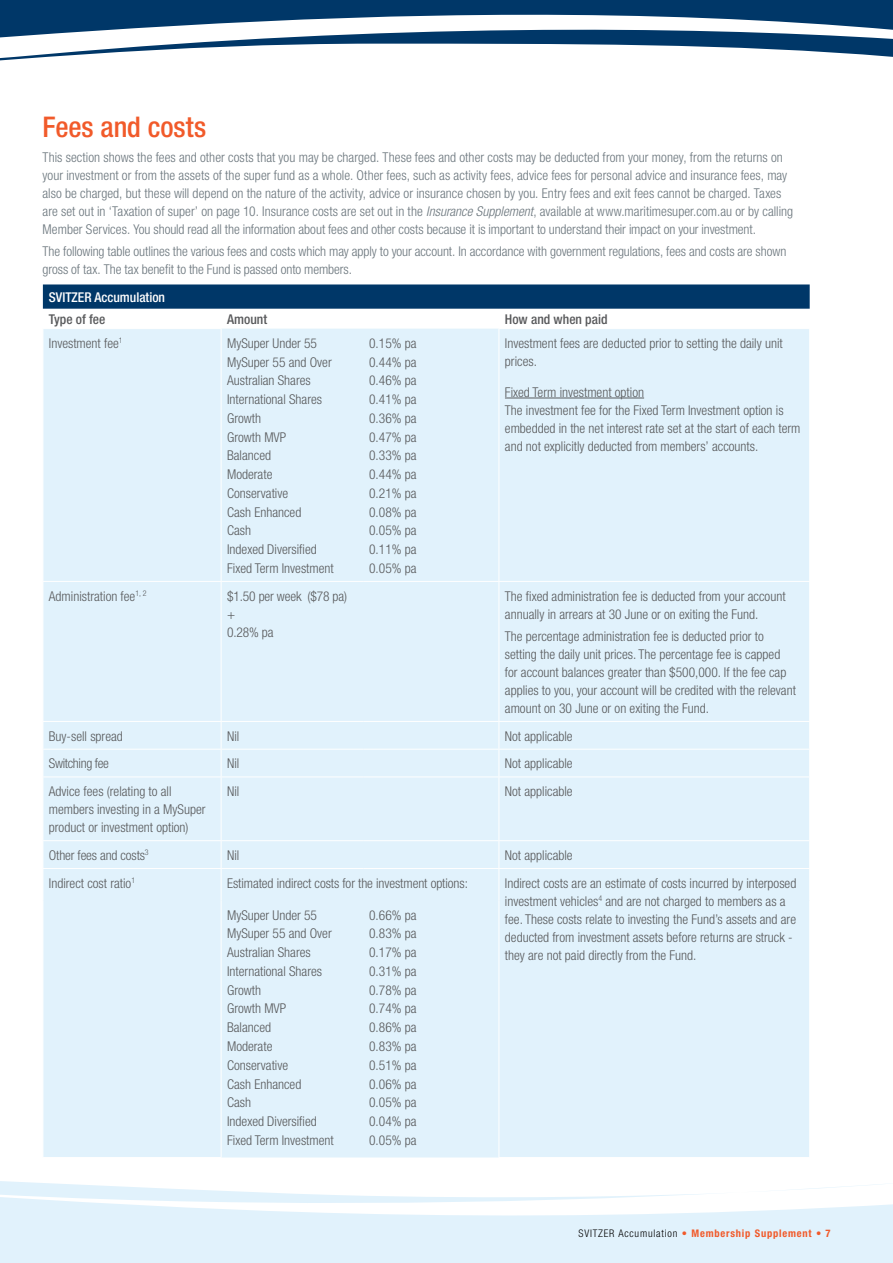
<style>
.page{position:relative;width:893px;height:1263px;background:#fff}
.page>*{position:absolute;margin:0;border:0;box-sizing:border-box;transform-origin:0 0}
.t1{font:500 condensed 28.5px "Helvetica Neue";letter-spacing:-.005em;color:#f15a2a}
.t2{font:300 condensed 13.5px/18.8px "Helvetica Neue";color:#58595b}
.t3{font:300 condensed 13.5px/18px "Helvetica Neue";color:#6a757c}
.t4{font:500 condensed 13.5px "Helvetica Neue";color:#58595b}
.t5{font:500 condensed 13.5px "Helvetica Neue";color:#fff}
.t6{font:300 condensed 13.5px "Helvetica Neue";letter-spacing:-.025em;color:#58595b}
.t7{font:700 condensed 10.5px "Helvetica Neue";letter-spacing:.075em;color:#f15a2a}
.s1{font-style:italic}
.s2{font-weight:300;color:#000}
</style>
<div class="page">
<svg style="left:0;top:1157px;width:893px;height:106px;fill:#e1f2fc"></svg>
<svg style="left:0;top:0;width:893px;height:61px;fill:#003768"></svg>
<svg style="left:43px;top:284px;width:767px;height:25px"></svg>
<div style="left:44px;top:329px;width:765px;height:828px;background:#e1f2fc"></div>
<hr style="left:43px;top:749px;width:178px;height:1px;background:#fff">
<svg style="left:43px;top:722px;width:1px;height:54px"></svg>
<hr style="left:221px;top:749px;width:142px;height:1px;background:#fff">
<svg style="left:221px;top:722px;width:1px;height:54px"></svg>
<hr style="left:363px;top:749px;width:136px;height:1px;background:#fff">
<hr style="left:499px;top:749px;width:311px;height:1px;background:#fff">
<svg style="left:499px;top:722px;width:1px;height:54px"></svg>
<hr style="left:43px;top:776px;width:178px;height:1px;background:#fff">
<hr style="left:221px;top:776px;width:142px;height:1px;background:#fff">
<hr style="left:221px;top:777px;width:1px;height:63px;background:#fff">
<hr style="left:363px;top:776px;width:136px;height:1px;background:#fff">
<hr style="left:499px;top:776px;width:311px;height:1px;background:#fff">
<hr style="left:499px;top:777px;width:1px;height:63px;background:#fff">
<hr style="left:43px;top:840px;width:178px;height:1px;background:#fff">
<svg style="left:43px;top:841px;width:1px;height:27px"></svg>
<hr style="left:221px;top:840px;width:142px;height:1px;background:#fff">
<svg style="left:221px;top:841px;width:1px;height:27px"></svg>
<hr style="left:363px;top:840px;width:136px;height:1px;background:#fff">
<hr style="left:499px;top:840px;width:311px;height:1px;background:#fff">
<svg style="left:499px;top:841px;width:1px;height:27px"></svg>
<hr style="left:221px;top:868px;width:142px;height:1px;background:#fff">
<hr style="left:363px;top:868px;width:136px;height:1px;background:#fff">
<hr style="left:499px;top:868px;width:311px;height:1px;background:#fff">
<hr style="left:499px;top:869px;width:1px;height:31px;background:#fff">
<hr style="left:499px;top:900px;width:1px;height:257px;background:#fff">
<hr style="left:499px;top:1157px;width:311px;height:1px;background:#fff">
<hr style="left:43px;top:868px;width:178px;height:1px;background:#fff">
<hr style="left:221px;top:869px;width:1px;height:31px;background:#fff">
<hr style="left:221px;top:900px;width:1px;height:257px;background:#fff">
<hr style="left:43px;top:1157px;width:178px;height:1px;background:#fff">
<hr style="left:221px;top:329px;width:1px;height:252px;background:#fff">
<hr style="left:43px;top:581px;width:178px;height:1px;background:#fff">
<hr style="left:43px;top:721px;width:178px;height:1px;background:#fff">
<hr style="left:499px;top:329px;width:1px;height:252px;background:#fff">
<hr style="left:499px;top:581px;width:311px;height:1px;background:#fff">
<hr style="left:499px;top:721px;width:311px;height:1px;background:#fff">
<hr style="left:221px;top:581px;width:142px;height:1px;background:#fff">
<hr style="left:221px;top:582px;width:1px;height:139px;background:#fff">
<hr style="left:363px;top:581px;width:136px;height:1px;background:#fff">
<hr style="left:499px;top:582px;width:1px;height:139px;background:#fff">
<hr style="left:221px;top:721px;width:142px;height:1px;background:#fff">
<hr style="left:363px;top:721px;width:136px;height:1px;background:#fff">
<hr style="left:505px;top:398px;width:139px;height:1px;background:#58595b">
<h1 class="t1" style="left:43px;top:110px;width:165px">Fees and costs</h1>
<p class="t3" style="left:43px;top:148px;width:752px">This section shows the fees and other costs that you may be charged. These fees and other costs may be deducted from your money, from the returns on your investment or from the assets of the super fund as a whole. Other fees, such as activity fees, advice fees for personal advice and insurance fees, may also be charged, but these will depend on the nature of the activity, advice or insurance chosen by you. Entry fees and exit fees cannot be charged. Taxes are set out in ‘Taxation of super’ on page 10. Insurance costs are set out in the <span class="s1">Insurance Supplement</span>, available at www.maritimesuper.com.au or by calling Member Services. You should read all the information about fees and other costs because it is important to understand their impact on your investment.</p>
<p class="t3" style="left:43px;top:242px;width:745px">The following table outlines the various fees and costs which may apply to your account. In accordance with government regulations, fees and costs are shown gross of tax. The tax benefit to the Fund is passed onto members.</p>
<p class="t5" style="left:49px;top:289px;width:118px">SVITZER Accumulation</p>
<p class="t4" style="left:49px;top:311px;width:58px">Type of fee</p>
<p class="t4" style="left:227px;top:311px;width:41px">Amount</p>
<p class="t4" style="left:505px;top:311px;width:104px">How and when paid</p>
<p class="t2" style="left:49px;top:334px;width:75px">Investment fee<sup>1</sup></p>
<p class="t2" style="left:227px;top:334px;width:108px">MySuper Under 55<br>MySuper 55 and Over<br>Australian Shares<br>International Shares<br>Growth<br>Growth MVP<br>Balanced<br>Moderate<br>Conservative<br>Cash Enhanced<br>Cash<br>Indexed Diversified<br>Fixed Term Investment</p>
<p class="t2" style="left:369px;top:334px;width:49px;text-align:justify">0.15% pa 0.44% pa 0.46% pa 0.41% pa 0.36% pa 0.47% pa 0.33% pa 0.44% pa 0.21% pa 0.08% pa 0.05% pa 0.11% pa 0.05% pa</p>
<p class="t2" style="left:505px;top:334px;width:279px;line-height:18px">Investment fees are deducted prior to setting the daily unit prices.</p>
<p class="t2" style="left:505px;top:383px;width:297px;line-height:18px">Fixed Term investment option<br>The investment fee for the Fixed Term Investment option is embedded in the net interest rate set at the start of each term and not explicitly deducted from members’ accounts.</p>
<p class="t2" style="left:49px;top:586px;width:99px">Administration fee<sup>1,</sup> <sup>2</sup></p>
<p class="t2" style="left:227px;top:587px;width:121px;line-height:18px">$1.50 per week ($78 pa) +<br>0.28% pa</p>
<p class="t2" style="left:505px;top:587px;width:282px;line-height:18px">The fixed administration fee is deducted from your account annually in arrears at 30 June or on exiting the Fund.</p>
<p class="t2" style="left:505px;top:627px;width:292px;line-height:18px">The percentage administration fee is deducted prior to setting the daily unit prices. The percentage fee is capped for account balances greater than $500,000. If the fee cap applies to you, your account will be credited with the relevant amount on 30 June or on exiting the Fund.</p>
<p class="t2" style="left:49px;top:726px;width:75px">Buy-sell spread</p>
<p class="t2" style="left:227px;top:726px;width:14px">Nil</p>
<p class="t2" style="left:505px;top:726px;width:69px">Not applicable</p>
<p class="t6" style="left:49px;top:756px;width:62px">Switching fee</p>
<p class="t2" style="left:227px;top:754px;width:14px">Nil</p>
<p class="t2" style="left:505px;top:754px;width:69px">Not applicable</p>
<p class="t2" style="left:49px;top:782px;width:158px;line-height:18px">Advice fees (relating to all members investing in a MySuper product or investment option)</p>
<p class="t2" style="left:227px;top:782px;width:14px">Nil</p>
<p class="t2" style="left:505px;top:782px;width:69px">Not applicable</p>
<p class="t2" style="left:49px;top:846px;width:101px">Other fees and costs<sup>3</sup></p>
<p class="t2" style="left:227px;top:846px;width:14px">Nil</p>
<p class="t2" style="left:505px;top:846px;width:69px">Not applicable</p>
<p class="t2" style="left:49px;top:873px;width:88px">Indirect cost ratio<sup>1</sup></p>
<p class="t2" style="left:227px;top:873px;width:242px">Estimated indirect costs for the investment options:</p>
<p class="t2" style="left:505px;top:874px;width:293px;line-height:18px">Indirect costs are an estimate of costs incurred by interposed investment vehicles<sup>4</sup> and are not charged to members as a fee. These costs relate to investing the Fund’s assets and are deducted from investment assets before returns are struck - they are not paid directly from the Fund.</p>
<p class="t2" style="left:227px;top:905px;width:108px">MySuper Under 55<br>MySuper 55 and Over<br>Australian Shares<br>International Shares<br>Growth<br>Growth MVP<br>Balanced<br>Moderate<br>Conservative<br>Cash Enhanced<br>Cash<br>Indexed Diversified<br>Fixed Term Investment</p>
<p class="t2" style="left:369px;top:905px;width:49px;text-align:justify">0.66% pa 0.83% pa 0.17% pa 0.31% pa 0.78% pa 0.74% pa 0.86% pa 0.83% pa 0.51% pa 0.06% pa 0.05% pa 0.04% pa 0.05% pa</p>
<p class="t7" style="left:579px;top:1227px;width:254px"><span class="s2">SVITZER Accumulation</span> • Membership Supplement • 7</p>
</div>
